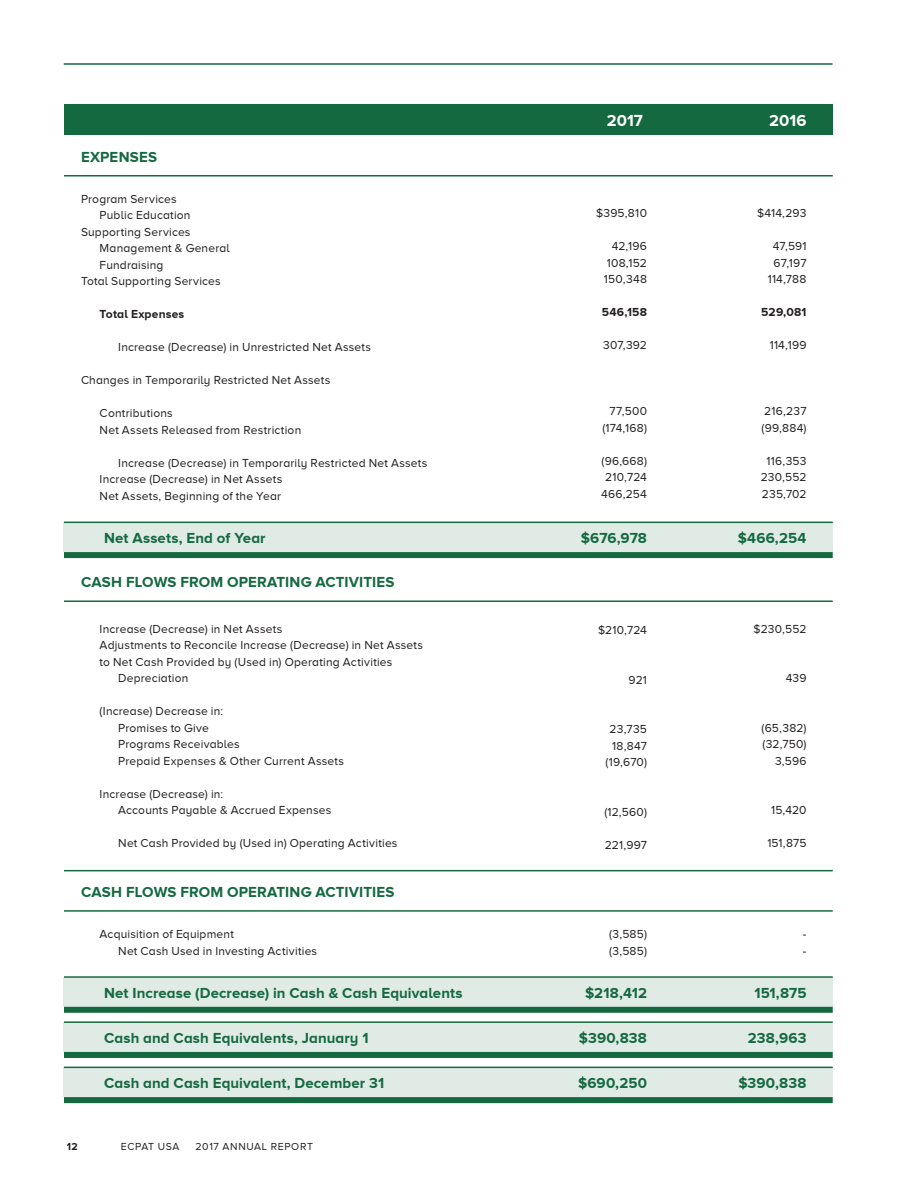
<style>
.page{position:relative;width:918px;height:1188px;background:#fff}
.page>*{position:absolute;margin:0;border:0;box-sizing:border-box;transform-origin:0 0}
.t1{font:700 16.5px "Proxima Nova A";letter-spacing:.005em;color:#fff}
.t2{font:700 15px "Proxima Nova A";letter-spacing:.01em;color:#156941}
.t3{font:12px "Proxima Nova A";letter-spacing:.015em;color:#231f20}
.t4{font:700 12px "Proxima Nova A";letter-spacing:.015em;color:#231f20}
.t5{font:10.5px "Proxima Nova A";letter-spacing:.065em;color:#231f20}
.t6{font:700 10.5px "Proxima Nova A";color:#231f20}
</style>
<div class="page">
<div style="left:64px;top:523px;width:769px;height:29px;background:#e0ebe6"></div>
<div style="left:64px;top:977px;width:769px;height:30px;background:#e0ebe6"></div>
<div style="left:64px;top:1023px;width:769px;height:29px;background:#e0ebe6"></div>
<div style="left:64px;top:1068px;width:769px;height:29px;background:#e0ebe6"></div>
<hr style="left:64px;top:175px;width:769px;height:2px;background:#156941">
<hr style="left:64px;top:600px;width:769px;height:2px;background:#156941">
<hr style="left:64px;top:910px;width:769px;height:2px;background:#156941">
<hr style="left:64px;top:870px;width:769px;height:1px;background:#156941">
<hr style="left:64px;top:522px;width:769px;height:1px;background:#156941">
<hr style="left:64px;top:976px;width:769px;height:2px;background:#156941">
<hr style="left:64px;top:1021px;width:769px;height:2px;background:#156941">
<hr style="left:64px;top:1067px;width:769px;height:1px;background:#156941">
<div style="left:64px;top:552px;width:769px;height:6px;background:#156941"></div>
<div style="left:64px;top:1007px;width:769px;height:6px;background:#156941"></div>
<div style="left:64px;top:1052px;width:769px;height:6px;background:#156941"></div>
<div style="left:64px;top:1097px;width:769px;height:6px;background:#156941"></div>
<hr style="left:64px;top:63px;width:769px;height:2px;background:#156941">
<div style="left:64px;top:105px;width:769px;height:30px;background:#156941"></div>
<p class="t2" style="left:81px;top:148px;width:78px">EXPENSES</p>
<p class="t3" style="left:81px;top:192px;width:97px">Program Services</p>
<p class="t3" style="left:100px;top:208px;width:92px">Public Education</p>
<p class="t3" style="left:81px;top:225px;width:111px">Supporting Services</p>
<p class="t3" style="left:100px;top:241px;width:132px">Management &amp; General</p>
<p class="t3" style="left:100px;top:258px;width:65px">Fundraising</p>
<p class="t3" style="left:81px;top:274px;width:141px">Total Supporting Services</p>
<p class="t4" style="left:100px;top:307px;width:86px">Total Expenses</p>
<p class="t3" style="left:118px;top:340px;width:254px">Increase (Decrease) in Unrestricted Net Assets</p>
<p class="t3" style="left:81px;top:373px;width:251px">Changes in Temporarily Restricted Net Assets</p>
<p class="t3" style="left:100px;top:406px;width:75px">Contributions</p>
<p class="t3" style="left:100px;top:423px;width:203px">Net Assets Released from Restriction</p>
<p class="t3" style="left:118px;top:456px;width:311px">Increase (Decrease) in Temporarily Restricted Net Assets</p>
<p class="t3" style="left:100px;top:472px;width:184px">Increase (Decrease) in Net Assets</p>
<p class="t3" style="left:100px;top:489px;width:183px">Net Assets, Beginning of the Year</p>
<p class="t2" style="left:104px;top:530px;width:163px">Net Assets, End of Year</p>
<p class="t2" style="left:81px;top:573px;width:315px">CASH FLOWS FROM OPERATING ACTIVITIES</p>
<p class="t3" style="left:100px;top:622px;width:184px">Increase (Decrease) in Net Assets</p>
<p class="t3" style="left:100px;top:639px;width:325px">Adjustments to Reconcile Increase (Decrease) in Net Assets</p>
<p class="t3" style="left:100px;top:655px;width:294px">to Net Cash Provided by (Used in) Operating Activities</p>
<p class="t3" style="left:118px;top:672px;width:72px">Depreciation</p>
<p class="t3" style="left:100px;top:705px;width:125px">(Increase) Decrease in:</p>
<p class="t3" style="left:118px;top:721px;width:92px">Promises to Give</p>
<p class="t3" style="left:118px;top:738px;width:123px">Programs Receivables</p>
<p class="t3" style="left:118px;top:754px;width:227px">Prepaid Expenses &amp; Other Current Assets</p>
<p class="t3" style="left:100px;top:787px;width:125px">Increase (Decrease) in:</p>
<p class="t3" style="left:118px;top:804px;width:214px">Accounts Payable &amp; Accrued Expenses</p>
<p class="t3" style="left:118px;top:837px;width:281px">Net Cash Provided by (Used in) Operating Activities</p>
<p class="t2" style="left:81px;top:883px;width:315px">CASH FLOWS FROM OPERATING ACTIVITIES</p>
<p class="t3" style="left:100px;top:928px;width:136px">Acquisition of Equipment</p>
<p class="t3" style="left:118px;top:944px;width:200px">Net Cash Used in Investing Activities</p>
<p class="t2" style="left:104px;top:985px;width:360px">Net Increase (Decrease) in Cash &amp; Cash Equivalents</p>
<p class="t2" style="left:104px;top:1030px;width:266px">Cash and Cash Equivalents, January 1</p>
<p class="t2" style="left:104px;top:1075px;width:282px">Cash and Cash Equivalent, December 31</p>
<p class="t6" style="left:67px;top:1140px;width:12px">12</p>
<p class="t5" style="left:121px;top:1140px;width:60px">ECPAT USA</p>
<p class="t5" style="left:196px;top:1140px;width:119px">2017 ANNUAL REPORT</p>
<p class="t1" style="left:607px;top:111px;width:37px">2017</p>
<p class="t3" style="left:596px;top:207px;width:52px">$395,810</p>
<p class="t3" style="left:612px;top:240px;width:37px">42,196</p>
<p class="t3" style="left:607px;top:256px;width:42px">108,152</p>
<p class="t3" style="left:604px;top:273px;width:45px">150,348</p>
<p class="t4" style="left:602px;top:306px;width:47px">546,158</p>
<p class="t3" style="left:603px;top:339px;width:45px">307,392</p>
<p class="t3" style="left:610px;top:405px;width:39px">77,500</p>
<p class="t3" style="left:602px;top:421px;width:46px">(174,168)</p>
<p class="t3" style="left:602px;top:454px;width:47px">(96,668)</p>
<p class="t3" style="left:605px;top:471px;width:43px">210,724</p>
<p class="t3" style="left:601px;top:487px;width:47px">466,254</p>
<p class="t1" style="left:769px;top:111px;width:39px">2016</p>
<p class="t3" style="left:757px;top:207px;width:51px">$414,293</p>
<p class="t3" style="left:773px;top:240px;width:35px">47,591</p>
<p class="t3" style="left:774px;top:256px;width:34px">67,197</p>
<p class="t3" style="left:768px;top:273px;width:40px">114,788</p>
<p class="t4" style="left:761px;top:306px;width:47px">529,081</p>
<p class="t3" style="left:770px;top:339px;width:38px">114,199</p>
<p class="t3" style="left:764px;top:405px;width:44px">216,237</p>
<p class="t3" style="left:762px;top:421px;width:46px">(99,884)</p>
<p class="t3" style="left:766px;top:454px;width:42px">116,353</p>
<p class="t3" style="left:761px;top:471px;width:47px">230,552</p>
<p class="t3" style="left:762px;top:487px;width:46px">235,702</p>
<p class="t2" style="left:581px;top:530px;width:68px">$676,978</p>
<p class="t2" style="left:738px;top:530px;width:70px">$466,254</p>
<p class="t3" style="left:598px;top:624px;width:51px">$210,724</p>
<p class="t3" style="left:629px;top:673px;width:20px">921</p>
<p class="t3" style="left:610px;top:723px;width:39px">23,735</p>
<p class="t3" style="left:612px;top:739px;width:36px">18,847</p>
<p class="t3" style="left:606px;top:756px;width:43px">(19,670)</p>
<p class="t3" style="left:604px;top:805px;width:44px">(12,560)</p>
<p class="t3" style="left:605px;top:838px;width:44px">221,997</p>
<p class="t3" style="left:609px;top:928px;width:39px">(3,585)</p>
<p class="t3" style="left:609px;top:944px;width:39px">(3,585)</p>
<p class="t2" style="left:585px;top:985px;width:63px">$218,412</p>
<p class="t2" style="left:579px;top:1030px;width:70px">$390,838</p>
<p class="t2" style="left:578px;top:1075px;width:70px">$690,250</p>
<p class="t3" style="left:753px;top:622px;width:55px">$230,552</p>
<p class="t3" style="left:786px;top:672px;width:22px">439</p>
<p class="t3" style="left:762px;top:721px;width:46px">(65,382)</p>
<p class="t3" style="left:762px;top:738px;width:46px">(32,750)</p>
<p class="t3" style="left:775px;top:754px;width:33px">3,596</p>
<p class="t3" style="left:771px;top:804px;width:37px">15,420</p>
<p class="t3" style="left:767px;top:837px;width:41px">151,875</p>
<p class="t3" style="left:803px;top:928px;width:5px">-</p>
<p class="t3" style="left:803px;top:944px;width:5px">-</p>
<p class="t2" style="left:754px;top:985px;width:54px">151,875</p>
<p class="t2" style="left:748px;top:1030px;width:60px">238,963</p>
<p class="t2" style="left:738px;top:1075px;width:70px">$390,838</p>
</div>
